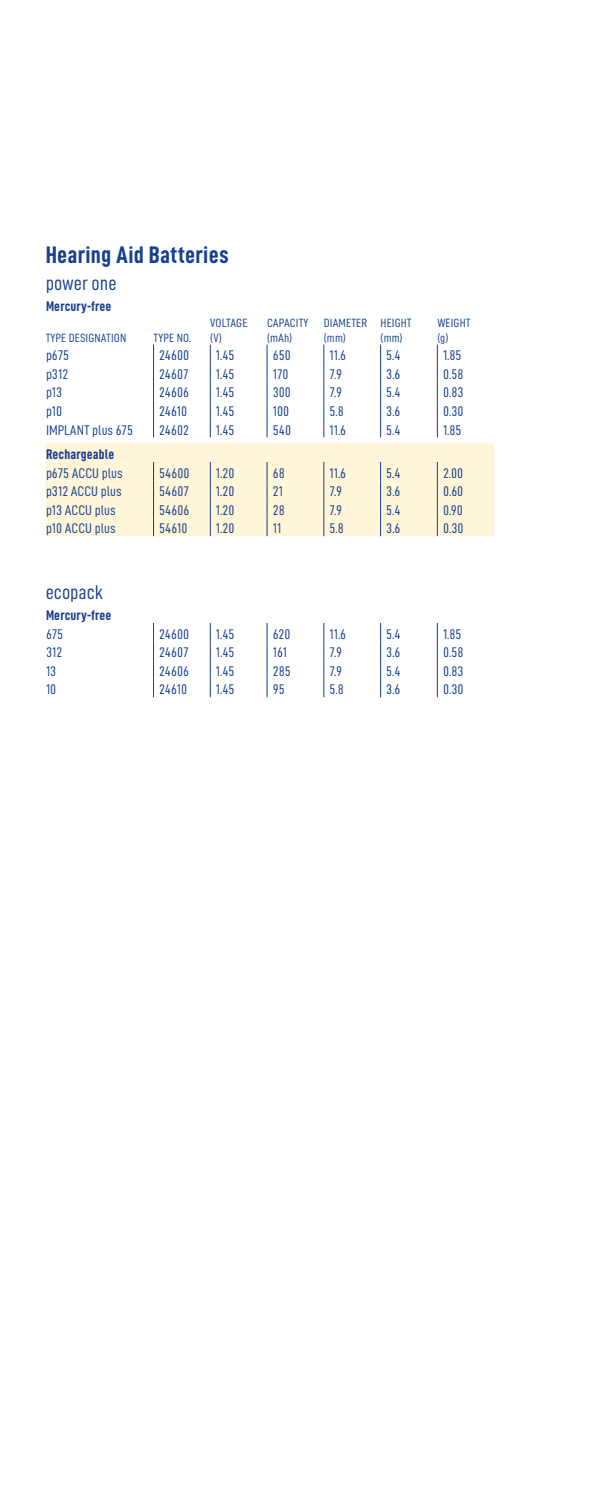
<style>
.page{position:relative;width:596px;height:1503px;background:#fff}
.page>*{position:absolute;margin:0;border:0;box-sizing:border-box;transform-origin:0 0}
.t1{font:700 condensed 24px "Varta DIN Pro";letter-spacing:.01em;color:#153f90}
.t2{font:condensed 20px "Varta DIN Pro";color:#153f90}
.t3{font:condensed 14px "Varta DIN Pro";color:#153f90}
.t4{font:700 condensed 14px "Varta DIN Pro";letter-spacing:.01em;color:#153f90}
.t5{font:condensed 12px/14.4px "Varta DIN Pro";letter-spacing:.01em;color:#153f90}
</style>
<div class="page">
<div style="left:46px;top:443px;width:448px;height:93px;background:#fff5d8"></div>
<svg style="left:210px;top:462px;width:1px;height:74px"></svg>
<svg style="left:266px;top:462px;width:1px;height:74px"></svg>
<svg style="left:323px;top:462px;width:1px;height:74px"></svg>
<svg style="left:380px;top:462px;width:1px;height:74px"></svg>
<svg style="left:436px;top:462px;width:1px;height:74px"></svg>
<svg style="left:153px;top:344px;width:285px;height:94px"></svg>
<svg style="left:153px;top:462px;width:1px;height:74px"></svg>
<svg style="left:210px;top:623px;width:1px;height:74px"></svg>
<svg style="left:266px;top:623px;width:1px;height:74px"></svg>
<svg style="left:323px;top:623px;width:1px;height:74px"></svg>
<svg style="left:380px;top:623px;width:1px;height:74px"></svg>
<svg style="left:436px;top:623px;width:1px;height:74px"></svg>
<svg style="left:153px;top:623px;width:1px;height:74px"></svg>
<h1 class="t1" style="left:46px;top:241px;width:184px">Hearing Aid Batteries</h1>
<h2 class="t2" style="left:46px;top:271px;width:72px">power one</h2>
<p class="t4" style="left:46px;top:297px;width:67px">Mercury-free</p>
<p class="t5" style="left:46px;top:330px;width:82px">TYPE DESIGNATION</p>
<p class="t5" style="left:153px;top:330px;width:39px">TYPE NO.</p>
<p class="t5" style="left:210px;top:316px;width:39px">VOLTAGE (V)</p>
<p class="t5" style="left:267px;top:316px;width:43px">CAPACITY (mAh)</p>
<p class="t5" style="left:323px;top:316px;width:45px">DIAMETER (mm)</p>
<p class="t5" style="left:380px;top:316px;width:33px">HEIGHT (mm)</p>
<p class="t5" style="left:437px;top:316px;width:35px">WEIGHT (g)</p>
<p class="t3" style="left:46px;top:347px;width:25px">p675</p>
<p class="t3" style="left:159px;top:347px;width:32px">24600</p>
<p class="t3" style="left:216px;top:347px;width:20px">1.45</p>
<p class="t3" style="left:272px;top:347px;width:20px">650</p>
<p class="t3" style="left:329px;top:347px;width:18px">11.6</p>
<p class="t3" style="left:386px;top:347px;width:16px">5.4</p>
<p class="t3" style="left:443px;top:347px;width:20px">1.85</p>
<p class="t3" style="left:46px;top:366px;width:24px">p312</p>
<p class="t3" style="left:159px;top:366px;width:31px">24607</p>
<p class="t3" style="left:216px;top:366px;width:20px">1.45</p>
<p class="t3" style="left:272px;top:366px;width:17px">170</p>
<p class="t3" style="left:329px;top:366px;width:14px">7.9</p>
<p class="t3" style="left:386px;top:366px;width:16px">3.6</p>
<p class="t3" style="left:443px;top:366px;width:22px">0.58</p>
<p class="t3" style="left:46px;top:384px;width:18px">p13</p>
<p class="t3" style="left:159px;top:384px;width:31px">24606</p>
<p class="t3" style="left:216px;top:384px;width:20px">1.45</p>
<p class="t3" style="left:272px;top:384px;width:20px">300</p>
<p class="t3" style="left:329px;top:384px;width:14px">7.9</p>
<p class="t3" style="left:386px;top:384px;width:16px">5.4</p>
<p class="t3" style="left:443px;top:384px;width:22px">0.83</p>
<p class="t3" style="left:46px;top:403px;width:18px">p10</p>
<p class="t3" style="left:159px;top:403px;width:29px">24610</p>
<p class="t3" style="left:216px;top:403px;width:20px">1.45</p>
<p class="t3" style="left:272px;top:403px;width:18px">100</p>
<p class="t3" style="left:329px;top:403px;width:16px">5.8</p>
<p class="t3" style="left:386px;top:403px;width:16px">3.6</p>
<p class="t3" style="left:443px;top:403px;width:22px">0.30</p>
<p class="t3" style="left:46px;top:421px;width:88px">IMPLANT plus 675</p>
<p class="t3" style="left:159px;top:421px;width:31px">24602</p>
<p class="t3" style="left:216px;top:421px;width:20px">1.45</p>
<p class="t3" style="left:272px;top:421px;width:20px">540</p>
<p class="t3" style="left:329px;top:421px;width:18px">11.6</p>
<p class="t3" style="left:386px;top:421px;width:16px">5.4</p>
<p class="t3" style="left:443px;top:421px;width:20px">1.85</p>
<p class="t4" style="left:46px;top:446px;width:70px">Rechargeable</p>
<p class="t3" style="left:46px;top:464px;width:78px">p675 ACCU plus</p>
<p class="t3" style="left:159px;top:464px;width:32px">54600</p>
<p class="t3" style="left:216px;top:464px;width:20px">1.20</p>
<p class="t3" style="left:272px;top:464px;width:14px">68</p>
<p class="t3" style="left:329px;top:464px;width:18px">11.6</p>
<p class="t3" style="left:386px;top:464px;width:16px">5.4</p>
<p class="t3" style="left:443px;top:464px;width:22px">2.00</p>
<p class="t3" style="left:46px;top:483px;width:77px">p312 ACCU plus</p>
<p class="t3" style="left:159px;top:483px;width:31px">54607</p>
<p class="t3" style="left:216px;top:483px;width:20px">1.20</p>
<p class="t3" style="left:272px;top:483px;width:12px">21</p>
<p class="t3" style="left:329px;top:483px;width:14px">7.9</p>
<p class="t3" style="left:386px;top:483px;width:16px">3.6</p>
<p class="t3" style="left:443px;top:483px;width:22px">0.60</p>
<p class="t3" style="left:46px;top:502px;width:71px">p13 ACCU plus</p>
<p class="t3" style="left:159px;top:502px;width:32px">54606</p>
<p class="t3" style="left:216px;top:502px;width:20px">1.20</p>
<p class="t3" style="left:272px;top:502px;width:13px">28</p>
<p class="t3" style="left:329px;top:502px;width:14px">7.9</p>
<p class="t3" style="left:386px;top:502px;width:16px">5.4</p>
<p class="t3" style="left:443px;top:502px;width:21px">0.90</p>
<p class="t3" style="left:46px;top:520px;width:71px">p10 ACCU plus</p>
<p class="t3" style="left:159px;top:520px;width:30px">54610</p>
<p class="t3" style="left:216px;top:520px;width:20px">1.20</p>
<p class="t3" style="left:272px;top:520px;width:10px">11</p>
<p class="t3" style="left:329px;top:520px;width:16px">5.8</p>
<p class="t3" style="left:386px;top:520px;width:16px">3.6</p>
<p class="t3" style="left:443px;top:520px;width:22px">0.30</p>
<h2 class="t2" style="left:46px;top:581px;width:59px">ecopack</h2>
<p class="t4" style="left:46px;top:607px;width:67px">Mercury-free</p>
<p class="t3" style="left:46px;top:625px;width:19px">675</p>
<p class="t3" style="left:159px;top:625px;width:32px">24600</p>
<p class="t3" style="left:216px;top:625px;width:20px">1.45</p>
<p class="t3" style="left:272px;top:625px;width:19px">620</p>
<p class="t3" style="left:329px;top:625px;width:18px">11.6</p>
<p class="t3" style="left:386px;top:625px;width:16px">5.4</p>
<p class="t3" style="left:443px;top:625px;width:20px">1.85</p>
<p class="t3" style="left:46px;top:644px;width:18px">312</p>
<p class="t3" style="left:159px;top:644px;width:31px">24607</p>
<p class="t3" style="left:216px;top:644px;width:20px">1.45</p>
<p class="t3" style="left:272px;top:644px;width:16px">161</p>
<p class="t3" style="left:329px;top:644px;width:14px">7.9</p>
<p class="t3" style="left:386px;top:644px;width:16px">3.6</p>
<p class="t3" style="left:443px;top:644px;width:22px">0.58</p>
<p class="t3" style="left:46px;top:663px;width:12px">13</p>
<p class="t3" style="left:159px;top:663px;width:31px">24606</p>
<p class="t3" style="left:216px;top:663px;width:20px">1.45</p>
<p class="t3" style="left:272px;top:663px;width:19px">285</p>
<p class="t3" style="left:329px;top:663px;width:14px">7.9</p>
<p class="t3" style="left:386px;top:663px;width:16px">5.4</p>
<p class="t3" style="left:443px;top:663px;width:22px">0.83</p>
<p class="t3" style="left:46px;top:681px;width:12px">10</p>
<p class="t3" style="left:159px;top:681px;width:29px">24610</p>
<p class="t3" style="left:216px;top:681px;width:20px">1.45</p>
<p class="t3" style="left:272px;top:681px;width:13px">95</p>
<p class="t3" style="left:329px;top:681px;width:16px">5.8</p>
<p class="t3" style="left:386px;top:681px;width:16px">3.6</p>
<p class="t3" style="left:443px;top:681px;width:22px">0.30</p>
</div>
